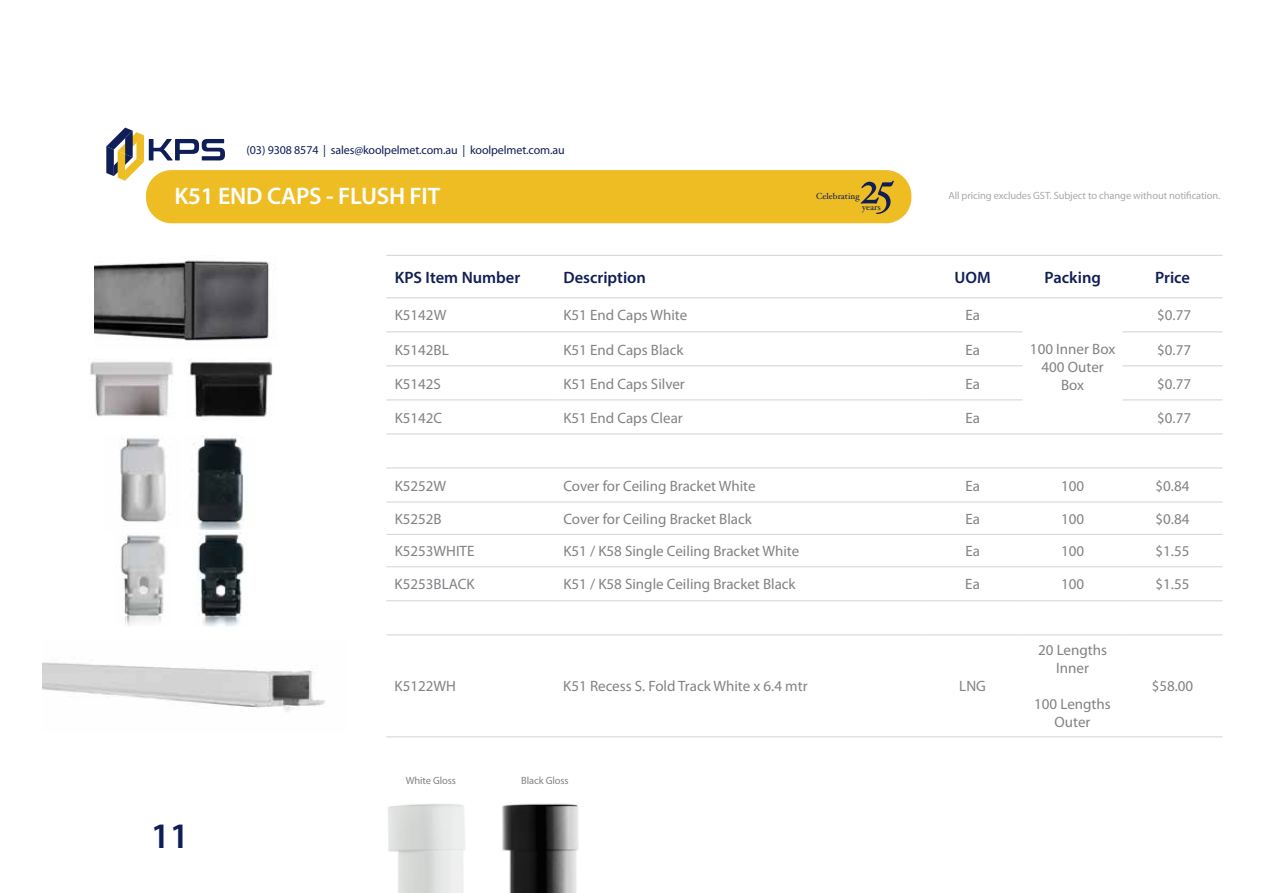
<style>
.page{position:relative;width:1263px;height:893px;background:#fff}
.page>*{position:absolute;margin:0;border:0;box-sizing:border-box;transform-origin:0 0}
.t1{font:600 36px "Myriad Pro";color:#0f1e56}
.t2{font:600 24px "Myriad Pro";letter-spacing:-.01em;color:#fff}
.t3{font:600 16.5px "Myriad Pro";color:#0f1e56}
.t4{font:15px/18px "Myriad Pro";color:#808285;text-align:center}
.t5{font:12px "Myriad Pro";letter-spacing:-.01em;color:#0f1e56}
.t6{font:10.5px "Myriad Pro";letter-spacing:-.01em;color:#a7a9ac}
.t7{font:10.5px "Myriad Pro";letter-spacing:-.01em;color:#808285}
.t8{font:8.7px "Hoefler Text";color:#0f1e56}
</style>
<div class="page">
<hr style="left:386px;top:255px;width:169px;height:1px;background:#d1d3d4">
<hr style="left:555px;top:255px;width:368px;height:1px;background:#d1d3d4">
<hr style="left:923px;top:255px;width:100px;height:1px;background:#d1d3d4">
<hr style="left:1023px;top:255px;width:100px;height:1px;background:#d1d3d4">
<hr style="left:1123px;top:255px;width:99px;height:1px;background:#d1d3d4">
<hr style="left:386px;top:298px;width:169px;height:1px;background:#d1d3d4">
<hr style="left:555px;top:298px;width:368px;height:1px;background:#d1d3d4">
<hr style="left:923px;top:298px;width:100px;height:1px;background:#d1d3d4">
<hr style="left:1023px;top:298px;width:100px;height:1px;background:#d1d3d4">
<hr style="left:1123px;top:298px;width:99px;height:1px;background:#d1d3d4">
<hr style="left:386px;top:332px;width:169px;height:1px;background:#d1d3d4">
<hr style="left:555px;top:332px;width:368px;height:1px;background:#d1d3d4">
<hr style="left:923px;top:332px;width:100px;height:1px;background:#d1d3d4">
<hr style="left:1123px;top:332px;width:99px;height:1px;background:#d1d3d4">
<hr style="left:386px;top:366px;width:169px;height:1px;background:#d1d3d4">
<hr style="left:555px;top:366px;width:368px;height:1px;background:#d1d3d4">
<hr style="left:923px;top:366px;width:100px;height:1px;background:#d1d3d4">
<hr style="left:1123px;top:366px;width:99px;height:1px;background:#d1d3d4">
<hr style="left:386px;top:400px;width:169px;height:1px;background:#d1d3d4">
<hr style="left:555px;top:400px;width:368px;height:1px;background:#d1d3d4">
<hr style="left:923px;top:400px;width:100px;height:1px;background:#d1d3d4">
<hr style="left:1123px;top:400px;width:99px;height:1px;background:#d1d3d4">
<hr style="left:386px;top:434px;width:169px;height:1px;background:#d1d3d4">
<hr style="left:555px;top:434px;width:368px;height:1px;background:#d1d3d4">
<hr style="left:923px;top:434px;width:100px;height:1px;background:#d1d3d4">
<hr style="left:1023px;top:434px;width:100px;height:1px;background:#d1d3d4">
<hr style="left:1123px;top:434px;width:99px;height:1px;background:#d1d3d4">
<hr style="left:386px;top:468px;width:169px;height:1px;background:#d1d3d4">
<hr style="left:555px;top:468px;width:368px;height:1px;background:#d1d3d4">
<hr style="left:923px;top:468px;width:100px;height:1px;background:#d1d3d4">
<hr style="left:1023px;top:468px;width:100px;height:1px;background:#d1d3d4">
<hr style="left:1123px;top:468px;width:99px;height:1px;background:#d1d3d4">
<hr style="left:386px;top:502px;width:169px;height:1px;background:#d1d3d4">
<hr style="left:555px;top:502px;width:368px;height:1px;background:#d1d3d4">
<hr style="left:923px;top:502px;width:100px;height:1px;background:#d1d3d4">
<hr style="left:1023px;top:502px;width:100px;height:1px;background:#d1d3d4">
<hr style="left:1123px;top:502px;width:99px;height:1px;background:#d1d3d4">
<hr style="left:386px;top:534px;width:169px;height:1px;background:#d1d3d4">
<hr style="left:555px;top:534px;width:368px;height:1px;background:#d1d3d4">
<hr style="left:923px;top:534px;width:100px;height:1px;background:#d1d3d4">
<hr style="left:1023px;top:534px;width:100px;height:1px;background:#d1d3d4">
<hr style="left:1123px;top:534px;width:99px;height:1px;background:#d1d3d4">
<hr style="left:386px;top:566px;width:169px;height:1px;background:#d1d3d4">
<hr style="left:555px;top:566px;width:368px;height:1px;background:#d1d3d4">
<hr style="left:923px;top:566px;width:100px;height:1px;background:#d1d3d4">
<hr style="left:1023px;top:566px;width:100px;height:1px;background:#d1d3d4">
<hr style="left:1123px;top:566px;width:99px;height:1px;background:#d1d3d4">
<hr style="left:386px;top:601px;width:169px;height:1px;background:#d1d3d4">
<hr style="left:555px;top:601px;width:368px;height:1px;background:#d1d3d4">
<hr style="left:923px;top:601px;width:100px;height:1px;background:#d1d3d4">
<hr style="left:1023px;top:601px;width:100px;height:1px;background:#d1d3d4">
<hr style="left:1123px;top:601px;width:99px;height:1px;background:#d1d3d4">
<hr style="left:386px;top:635px;width:169px;height:1px;background:#d1d3d4">
<hr style="left:555px;top:635px;width:368px;height:1px;background:#d1d3d4">
<hr style="left:923px;top:635px;width:100px;height:1px;background:#d1d3d4">
<hr style="left:1023px;top:635px;width:100px;height:1px;background:#d1d3d4">
<hr style="left:1123px;top:635px;width:99px;height:1px;background:#d1d3d4">
<hr style="left:386px;top:737px;width:169px;height:1px;background:#d1d3d4">
<hr style="left:555px;top:737px;width:368px;height:1px;background:#d1d3d4">
<hr style="left:923px;top:737px;width:100px;height:1px;background:#d1d3d4">
<hr style="left:1023px;top:737px;width:100px;height:1px;background:#d1d3d4">
<hr style="left:1123px;top:737px;width:99px;height:1px;background:#d1d3d4">
<div style="left:146px;top:170px;width:765px;height:53px;background:#eebd24;border-radius:26px"></div>
<svg style="left:106px;top:128px;width:119px;height:53px"></svg>
<svg style="left:861px;top:181px;width:33px;height:33px"></svg>
<img style="left:90px;top:361px;width:83px;height:56px">
<img style="left:189px;top:361px;width:84px;height:56px">
<img style="left:95px;top:260px;width:175px;height:81px">
<img style="left:193px;top:436px;width:51px;height:94px">
<img style="left:119px;top:438px;width:47px;height:84px">
<img style="left:198px;top:533px;width:46px;height:94px">
<img style="left:120px;top:534px;width:46px;height:92px">
<img style="left:502px;top:803px;width:77px;height:90px">
<img style="left:43px;top:662px;width:282px;height:49px">
<p class="t5" style="left:247px;top:142px;width:320px">(03) 9308 8574 | sales@koolpelmet.com.au | koolpelmet.com.au</p>
<h2 class="t2" style="left:174px;top:181px;width:267px">K51 END CAPS - FLUSH FIT</h2>
<p class="t8" style="left:816px;top:191px;width:45px">Celebrating</p>
<p class="t6" style="left:948px;top:189px;width:274px">All pricing excludes GST. Subject to change without notification.</p>
<p class="t8" style="left:862px;top:202px;width:20px">years</p>
<p class="t3" style="left:395px;top:267px;width:127px">KPS Item Number</p>
<p class="t3" style="left:563px;top:267px;width:84px">Description</p>
<p class="t3" style="left:955px;top:267px;width:38px">UOM</p>
<p class="t3" style="left:1044px;top:267px;width:58px">Packing</p>
<p class="t3" style="left:1155px;top:267px;width:36px">Price</p>
<p class="t4" style="left:395px;top:306px;width:53px">K5142W</p>
<p class="t4" style="left:563px;top:306px;width:125px">K51 End Caps White</p>
<p class="t4" style="left:965px;top:306px;width:16px">Ea</p>
<p class="t4" style="left:1030px;top:339px;width:87px">100 Inner Box<br>400 Outer<br>Box</p>
<p class="t4" style="left:1157px;top:306px;width:35px">$0.77</p>
<p class="t4" style="left:395px;top:340px;width:56px">K5142BL</p>
<p class="t4" style="left:563px;top:340px;width:122px">K51 End Caps Black</p>
<p class="t4" style="left:965px;top:340px;width:16px">Ea</p>
<p class="t4" style="left:1157px;top:340px;width:35px">$0.77</p>
<p class="t4" style="left:395px;top:374px;width:48px">K5142S</p>
<p class="t4" style="left:563px;top:374px;width:123px">K51 End Caps Silver</p>
<p class="t4" style="left:965px;top:374px;width:16px">Ea</p>
<p class="t4" style="left:1157px;top:374px;width:35px">$0.77</p>
<p class="t4" style="left:395px;top:408px;width:49px">K5142C</p>
<p class="t4" style="left:563px;top:408px;width:121px">K51 End Caps Clear</p>
<p class="t4" style="left:965px;top:408px;width:16px">Ea</p>
<p class="t4" style="left:1157px;top:408px;width:35px">$0.77</p>
<p class="t4" style="left:395px;top:476px;width:53px">K5252W</p>
<p class="t4" style="left:563px;top:476px;width:194px">Cover for Ceiling Bracket White</p>
<p class="t4" style="left:965px;top:476px;width:16px">Ea</p>
<p class="t4" style="left:1061px;top:476px;width:25px">100</p>
<p class="t4" style="left:1155px;top:476px;width:35px">$0.84</p>
<p class="t4" style="left:395px;top:509px;width:49px">K5252B</p>
<p class="t4" style="left:563px;top:509px;width:190px">Cover for Ceiling Bracket Black</p>
<p class="t4" style="left:965px;top:509px;width:16px">Ea</p>
<p class="t4" style="left:1061px;top:509px;width:25px">100</p>
<p class="t4" style="left:1155px;top:509px;width:35px">$0.84</p>
<p class="t4" style="left:395px;top:542px;width:81px">K5253WHITE</p>
<p class="t4" style="left:563px;top:542px;width:237px">K51 / K58 Single Ceiling Bracket White</p>
<p class="t4" style="left:965px;top:542px;width:16px">Ea</p>
<p class="t4" style="left:1061px;top:542px;width:25px">100</p>
<p class="t4" style="left:1155px;top:542px;width:35px">$1.55</p>
<p class="t4" style="left:395px;top:575px;width:81px">K5253BLACK</p>
<p class="t4" style="left:563px;top:575px;width:234px">K51 / K58 Single Ceiling Bracket Black</p>
<p class="t4" style="left:965px;top:575px;width:16px">Ea</p>
<p class="t4" style="left:1061px;top:575px;width:25px">100</p>
<p class="t4" style="left:1155px;top:575px;width:35px">$1.55</p>
<h1 class="t1" style="left:151px;top:813px;width:40px">11</h1>
<p class="t4" style="left:395px;top:677px;width:63px">K5122WH</p>
<p class="t4" style="left:563px;top:677px;width:246px">K51 Recess S. Fold Track White x 6.4 mtr</p>
<p class="t4" style="left:959px;top:677px;width:28px">LNG</p>
<p class="t7" style="left:406px;top:774px;width:52px">White Gloss</p>
<p class="t7" style="left:521px;top:774px;width:49px">Black Gloss</p>
<p class="t4" style="left:1038px;top:641px;width:70px">20 Lengths<br>Inner</p>
<p class="t4" style="left:1034px;top:695px;width:78px">100 Lengths<br>Outer</p>
<p class="t4" style="left:1152px;top:677px;width:43px">$58.00</p>
</div>
